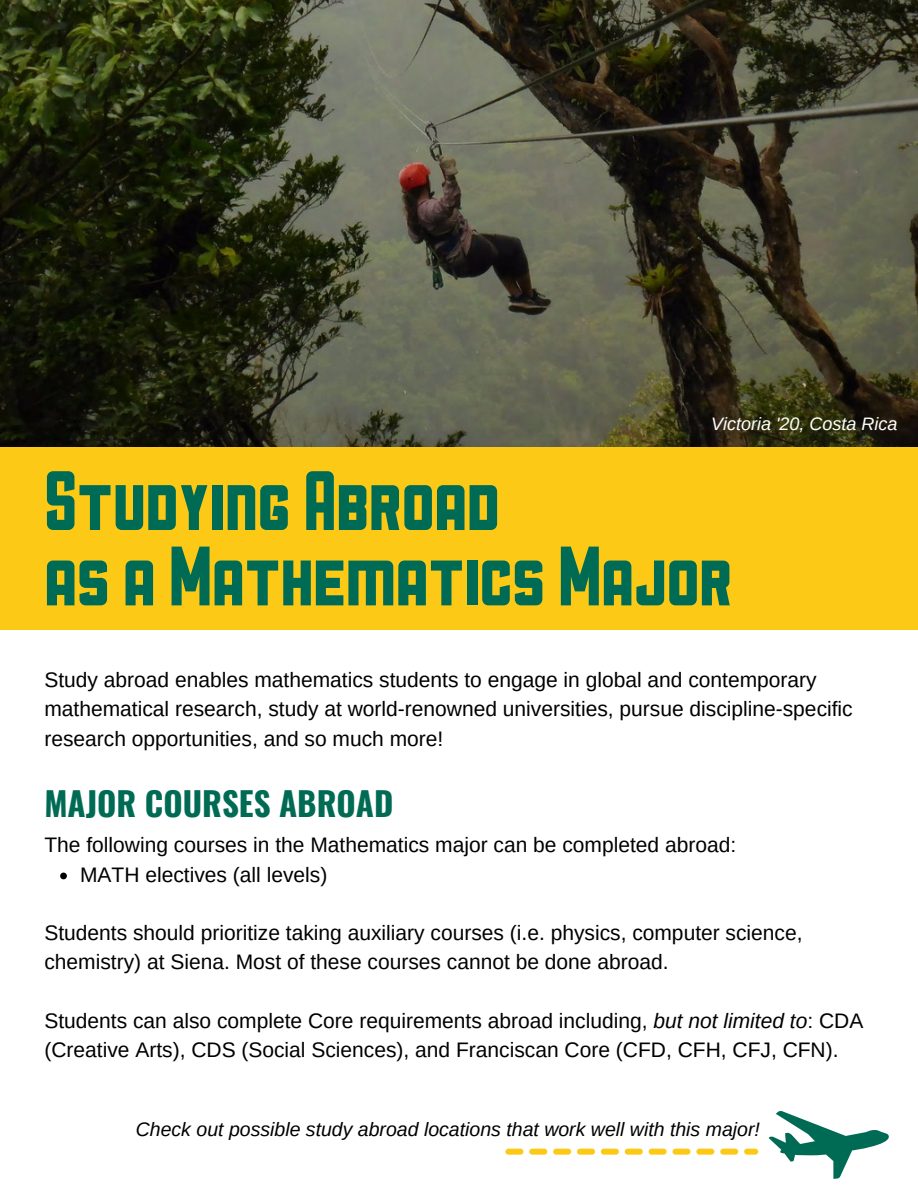
<style>
.page{position:relative;width:918px;height:1188px;background:#fff}
.page>*{position:absolute;margin:0;border:0;box-sizing:border-box;transform-origin:0 0}
.t1{font:84px/75.3px "Sullivan Fill";color:#006b54}
.t2{font:700 33px "Oswald";color:#006b54}
.t3{font:21px/29.2px "Arimo";color:#000}
.t4{font:italic 19.5px "Arimo";color:#000}
.t5{font:italic 18px "Arimo";color:#fff}
.s1{font-style:italic}
</style>
<div class="page">
<img style="left:0;top:0;width:918px;height:448px">
<div style="left:0;top:448px;width:918px;height:182px;background:#fcc917"></div>
<svg style="left:505px;top:1148px;width:254px;height:7px"></svg>
<svg style="left:768px;top:1111px;width:120px;height:67px"></svg>
<svg style="left:60px;top:873px;width:7px;height:6px"></svg>
<h3 class="t5" style="left:711px;top:414px;width:188px">Victoria '20, Costa Rica</h3>
<p class="t1" style="left:44px;top:463px;width:689px">Studying Abroad<br>as a Mathematics Major</p>
<p class="t3" style="left:44px;top:665px;width:810px">Study abroad enables mathematics students to engage in global and contemporary mathematical research, study at world-renowned universities, pursue discipline-specific research opportunities, and so much more!</p>
<h2 class="t2" style="left:44px;top:778px;width:350px">MAJOR COURSES ABROAD</h2>
<h3 class="t3" style="left:44px;top:830px;width:693px">The following courses in the Mathematics major can be completed abroad:</h3>
<p class="t3" style="left:80px;top:860px;width:249px">MATH electives (all levels)</p>
<h3 class="t3" style="left:44px;top:918px;width:760px">Students should prioritize taking auxiliary courses (i.e. physics, computer science, chemistry) at Siena. Most of these courses cannot be done abroad.</h3>
<h3 class="t3" style="left:44px;top:1006px;width:820px">Students can also complete Core requirements abroad including, <span class="s1">but not limited to</span>: CDA (Creative Arts), CDS (Social Sciences), and Franciscan Core (CFD, CFH, CFJ, CFN).</h3>
<h1 class="t4" style="left:136px;top:1118px;width:626px">Check out possible study abroad locations that work well with this major!</h1>
</div>
